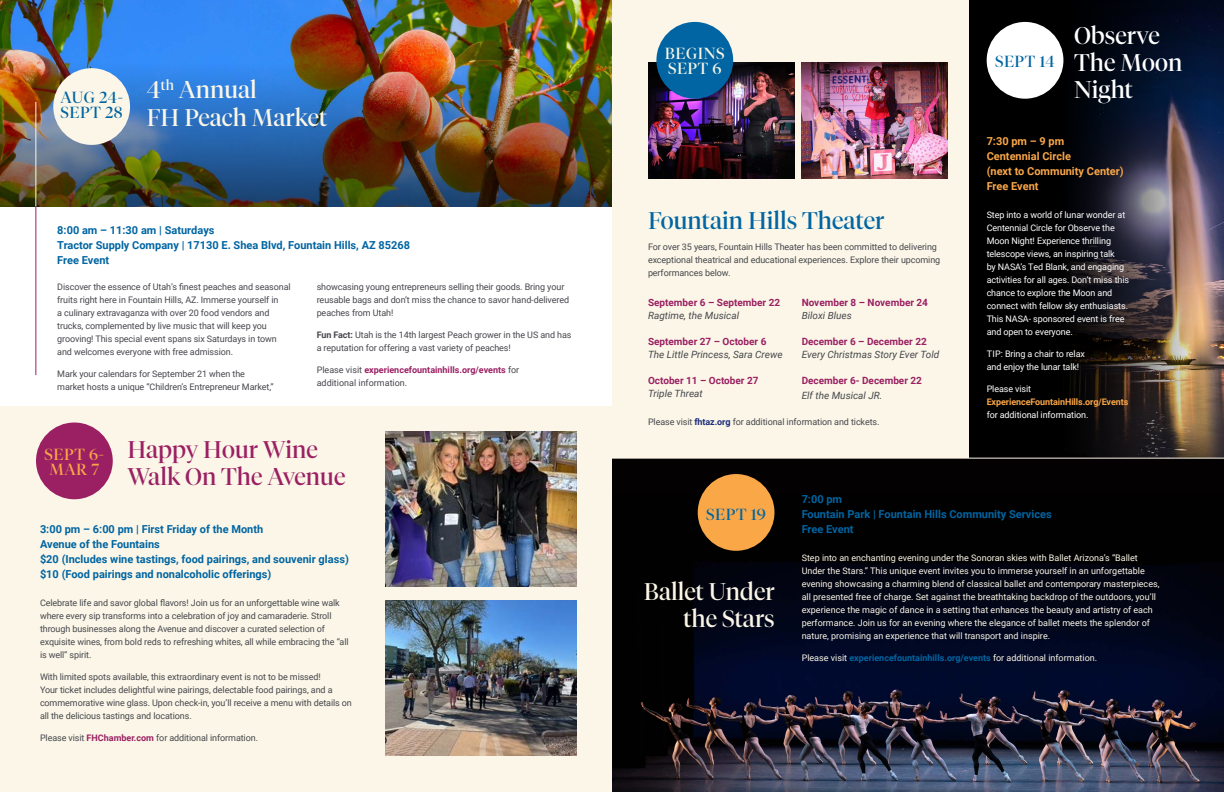
<style>
.page{position:relative;width:1224px;height:792px;background:#fff}
.page>*{position:absolute;margin:0;border:0;box-sizing:border-box;transform-origin:0 0}
.t1{font:24px/28px "Tiempos Fine Regular Test";color:#fbf6e7}
.t2{font:24px/27px "Tiempos Fine Regular Test";color:#9a2063}
.t3{font:24px "Tiempos Fine Regular Test";color:#0065a2}
.t4{font:24px/27px "Tiempos Fine Regular Test";color:#fff}
.t5{font:16px/15px "Tiempos Fine Regular Test";letter-spacing:.03em;color:#0065a2}
.t6{font:16px/15px "Tiempos Fine Regular Test";letter-spacing:.03em;color:#fbf6e7}
.t7{font:16px/15px "Tiempos Fine Regular Test";letter-spacing:.03em;color:#faa748}
.t8{font:700 11px/15px "Roboto";color:#0065a2}
.t9{font:700 11px/15px "Roboto";color:#faa748}
.t10{font:700 10px/15px "Roboto";color:#9a2063}
.t11{font:italic 10px "Roboto";color:#46474d}
.t12{font:9px/13px "Roboto";letter-spacing:-.01em;color:#46474d}
.t13{font:9px/13px "Roboto";color:#fbf6e7}
.t14{font:9px/13px "Roboto";letter-spacing:-.01em;color:#fff}
.t15{font:700 9px "Roboto";letter-spacing:-.01em;color:#faa748}
.s1{font-weight:700}
.s2{font-weight:700;color:#9a2063}
.s3{font-weight:400;font-style:italic;color:#46474d}
.s4{font-size:11px;color:#fbf6e7}
.s5{font-weight:700;color:#1b2c7a}
.s6{font-weight:700;color:#0065a2}
</style>
<div class="page">
<img style="left:969px;top:0;width:255px;height:458px">
<div style="left:0;top:407px;width:612px;height:385px;background:#fbf6e7"></div>
<img style="left:385px;top:432px;width:191px;height:155px">
<img style="left:385px;top:601px;width:191px;height:155px">
<div style="left:612px;top:0;width:357px;height:458px;background:#fbf6e7"></div>
<img style="left:0;top:0;width:612px;height:55px">
<img style="left:0;top:55px;width:612px;height:151px">
<div style="left:53px;top:68px;width:77px;height:77px;background:#fbf6e7;border-radius:50%"></div>
<div style="left:36px;top:423px;width:77px;height:76px;background:#9a2063;border-radius:50%"></div>
<hr style="left:35px;top:206px;width:1px;height:169px;background:#9a2063">
<img style="left:648px;top:62px;width:146px;height:117px">
<img style="left:802px;top:62px;width:146px;height:117px">
<div style="left:656px;top:22px;width:77px;height:77px;background:#0065a2;border-radius:50%"></div>
<hr style="left:35px;top:102px;width:1px;height:104px;background:#fbf6e7">
<div style="left:612px;top:458px;width:612px;height:334px;background:#030102"></div>
<img style="left:612px;top:494px;width:612px;height:298px">
<div style="left:698px;top:474px;width:76px;height:77px;background:#faa748;border-radius:50%"></div>
<div style="left:987px;top:22px;width:76px;height:77px;background:#fff;border-radius:50%"></div>
<hr style="left:612px;top:458px;width:612px;height:1px;background:#fbf6e7">
<h2 class="t5" style="left:61px;top:90px;width:64px">AUG 24-<br>SEPT 28</h2>
<h1 class="t1" style="left:147px;top:75px;width:182px">4<sup>th</sup> Annual<br>FH Peach Market</h1>
<p class="t8" style="left:57px;top:222px;width:354px">8:00 am – 11:30 am | Saturdays<br>Tractor Supply Company | 17130 E. Shea Blvd, Fountain Hills, AZ 85268<br>Free Event</p>
<p class="t12" style="left:57px;top:280px;width:235px">Discover the essence of Utah’s finest peaches and seasonal fruits right here in Fountain Hills, AZ. Immerse yourself in<br>a culinary extravaganza with over 20 food vendors and trucks, complemented by live music that will keep you grooving! This special event spans six Saturdays in town and welcomes everyone with free admission.</p>
<p class="t12" style="left:57px;top:367px;width:218px">Mark your calendars for September 21 when the market hosts a unique “Children’s Entrepreneur Market,”</p>
<p class="t12" style="left:317px;top:280px;width:254px">showcasing young entrepreneurs selling their goods. Bring your reusable bags and don’t miss the chance to savor hand-delivered peaches from Utah!</p>
<p class="t12" style="left:317px;top:328px;width:256px"><span class="s1">Fun Fact:</span> Utah is the 14th largest Peach grower in the US and has a reputation for offering a vast variety of peaches!</p>
<p class="t12" style="left:317px;top:363px;width:204px">Please visit <span class="s2">experiencefountainhills.org/events</span> for additional information.</p>
<h2 class="t7" style="left:45px;top:447px;width:61px">SEPT 6-<br>MAR 7</h2>
<h1 class="t2" style="left:127px;top:436px;width:219px">Happy Hour Wine<br>Walk On The Avenue</h1>
<p class="t8" style="left:40px;top:521px;width:310px">3:00 pm – 6:00 pm | First Friday of the Month<br>Avenue of the Fountains<br>$20 (Includes wine tastings, food pairings, and souvenir glass) $10 (Food pairings and nonalcoholic offerings)</p>
<p class="t12" style="left:40px;top:596px;width:310px">Celebrate life and savor global flavors! Join us for an unforgettable wine walk where every sip transforms into a celebration of joy and camaraderie. Stroll through businesses along the Avenue and discover a curated selection of exquisite wines, from bold reds to refreshing whites, all while embracing the “all is well” spirit.</p>
<p class="t12" style="left:40px;top:670px;width:313px">With limited spots available, this extraordinary event is not to be missed!<br>Your ticket includes delightful wine pairings, delectable food pairings, and a commemorative wine glass. Upon check-in, you’ll receive a menu with details on all the delicious tastings and locations.</p>
<p class="t12" style="left:40px;top:731px;width:220px">Please visit <span class="s2">FHChamber.com</span> for additional information.</p>
<h2 class="t6" style="left:665px;top:46px;width:61px">BEGINS<br>SEPT 6</h2>
<h1 class="t3" style="left:648px;top:206px;width:238px">Fountain Hills Theater</h1>
<p class="t12" style="left:648px;top:240px;width:294px">For over 35 years, Fountain Hills Theater has been committed to delivering exceptional theatrical and educational experiences. Explore their upcoming performances below.</p>
<p class="t10" style="left:648px;top:295px;width:134px">September 6 – September 22</p>
<p class="t11" style="left:648px;top:309px;width:93px">Ragtime, the Musical</p>
<p class="t10" style="left:648px;top:334px;width:120px">September 27 – October 6</p>
<p class="t11" style="left:648px;top:348px;width:136px">The Little Princess, Sara Crewe</p>
<p class="t10" style="left:648px;top:373px;width:112px">October 11 – October 27</p>
<p class="t11" style="left:648px;top:387px;width:56px">Triple Threat</p>
<p class="t10" style="left:802px;top:295px;width:128px">November 8 – November 24</p>
<p class="t11" style="left:802px;top:309px;width:52px">Biloxi Blues</p>
<p class="t10" style="left:802px;top:334px;width:127px">December 6 – December 22</p>
<p class="t11" style="left:802px;top:348px;width:139px">Every Christmas Story Ever Told</p>
<p class="t10" style="left:802px;top:373px;width:144px">December 6- December 22<br><span class="s3">Elf the Musical JR.</span><span class="s4">venue of the</span></p>
<p class="t12" style="left:648px;top:415px;width:233px">Please visit <span class="s5">fhtaz.org</span> for additional information and tickets.</p>
<h2 class="t5" style="left:995px;top:53px;width:61px">SEPT 14</h2>
<h1 class="t4" style="left:1074px;top:22px;width:110px">Observe<br>The Moon<br>Night</h1>
<p class="t9" style="left:987px;top:133px;width:139px">7:30 pm – 9 pm<br>Centennial Circle<br>(next to Community Center)<br>Free Event</p>
<p class="t14" style="left:987px;top:208px;width:144px">Step into a world of lunar wonder at Centennial Circle for Observe the Moon Night! Experience thrilling telescope views, an inspiring talk<br>by NASA’s Ted Blank, and engaging activities for all ages. Don’t miss this chance to explore the Moon and connect with fellow sky enthusiasts.<br>This NASA- sponsored event is free and open to everyone.</p>
<p class="t14" style="left:987px;top:347px;width:100px">TIP: Bring a chair to relax and enjoy the lunar talk!</p>
<p class="t14" style="left:987px;top:382px;width:46px">Please visit</p>
<p class="t15" style="left:987px;top:396px;width:143px">ExperienceFountainHills.org/Events</p>
<p class="t14" style="left:987px;top:408px;width:103px">for additional information.</p>
<h2 class="t5" style="left:706px;top:507px;width:61px">SEPT 19</h2>
<h1 class="t1" style="left:644px;top:578px;width:132px;line-height:27px;text-align:right">Ballet Under the Stars</h1>
<p class="t8" style="left:802px;top:491px;width:252px">7:00 pm<br>Fountain Park | Fountain Hills Community Services<br>Free Event</p>
<p class="t13" style="left:802px;top:551px;width:359px">Step into an enchanting evening under the Sonoran skies with Ballet Arizona’s “Ballet Under the Stars.” This unique event invites you to immerse yourself in an unforgettable evening showcasing a charming blend of classical ballet and contemporary masterpieces, all presented free of charge. Set against the breathtaking backdrop of the outdoors, you’ll experience the magic of dance in a setting that enhances the beauty and artistry of each performance. Join us for an evening where the elegance of ballet meets the splendor of nature, promising an experience that will transport and inspire.</p>
<p class="t13" style="left:802px;top:651px;width:297px">Please visit <span class="s6">experiencefountainhills.org/events</span> for additional information.</p>
</div>
